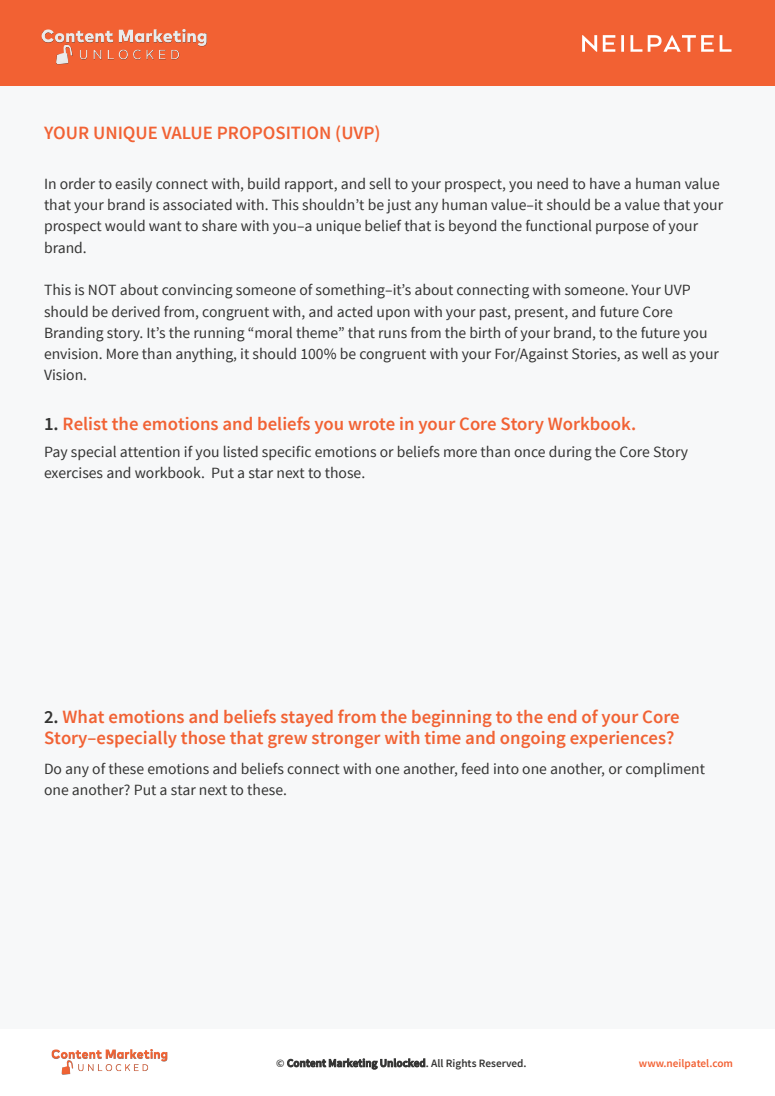
<style>
.page{position:relative;width:775px;height:1096px;background:#f7f8f9}
.page>*{position:absolute;margin:0;border:0;box-sizing:border-box;transform-origin:0 0}
.t1{font:600 18.75px/21.2px "Source Sans Pro";color:#f16234}
.t2{font:15.62px/21.2px "Source Sans Pro";color:#343433}
.t3{font:600 11.25px "Source Sans Pro";color:#343433}
.t4{font:600 11.25px "Source Sans Pro";color:#f26133}
.s1{color:#343433}
</style>
<div class="page">
<div style="left:0;top:0;width:775px;height:86px;background:#f26133"></div>
<svg style="left:582px;top:35px;width:15px;height:17px"></svg>
<svg style="left:603px;top:35px;width:12px;height:17px"></svg>
<svg style="left:648px;top:35px;width:66px;height:17px"></svg>
<svg style="left:631px;top:35px;width:11px;height:17px"></svg>
<svg style="left:720px;top:35px;width:12px;height:17px"></svg>
<svg style="left:621px;top:35px;width:3px;height:17px"></svg>
<div style="left:0;top:1029px;width:775px;height:67px;background:#fff"></div>
<img style="left:42px;top:29px;width:165px;height:36px">
<img style="left:52px;top:1049px;width:116px;height:26px">
<p class="t1" style="left:44px;top:123px;width:338px">YOUR UNIQUE VALUE PROPOSITION (UVP)</p>
<p class="t2" style="left:44px;top:173px;width:681px">In order to easily connect with, build rapport, and sell to your prospect, you need to have a human value that your brand is associated with. This shouldn’t be just any human value–it should be a value that your prospect would want to share with you–a unique belief that is beyond the functional purpose of your brand.</p>
<p class="t2" style="left:44px;top:280px;width:677px">This is NOT about convincing someone of something–it’s about connecting with someone. Your UVP should be derived from, congruent with, and acted upon with your past, present, and future Core Branding story. It’s the running “moral theme” that runs from the birth of your brand, to the future you envision. More than anything, it should 100% be congruent with your For/Against Stories, as well as your Vision.</p>
<p class="t1" style="left:44px;top:414px;width:594px"><span class="s1">1.</span> Relist the emotions and beliefs you wrote in your Core Story Workbook.</p>
<p class="t2" style="left:44px;top:441px;width:646px">Pay special attention if you listed specific emotions or beliefs more than once during the Core Story exercises and workbook. Put a star next to those.</p>
<p class="t1" style="left:44px;top:706px;width:637px"><span class="s1">2.</span> What emotions and beliefs stayed from the beginning to the end of your Core<br>Story–especially those that grew stronger with time and ongoing experiences?</p>
<p class="t2" style="left:44px;top:758px;width:662px">Do any of these emotions and beliefs connect with one another, feed into one another, or compliment one another? Put a star next to these.</p>
<p class="t3" style="left:276px;top:1056px;width:252px">© Content Marketing Unlocked. All Rights Reserved.</p>
<p class="t4" style="left:639px;top:1056px;width:96px">www.neilpatel.com</p>
</div>
